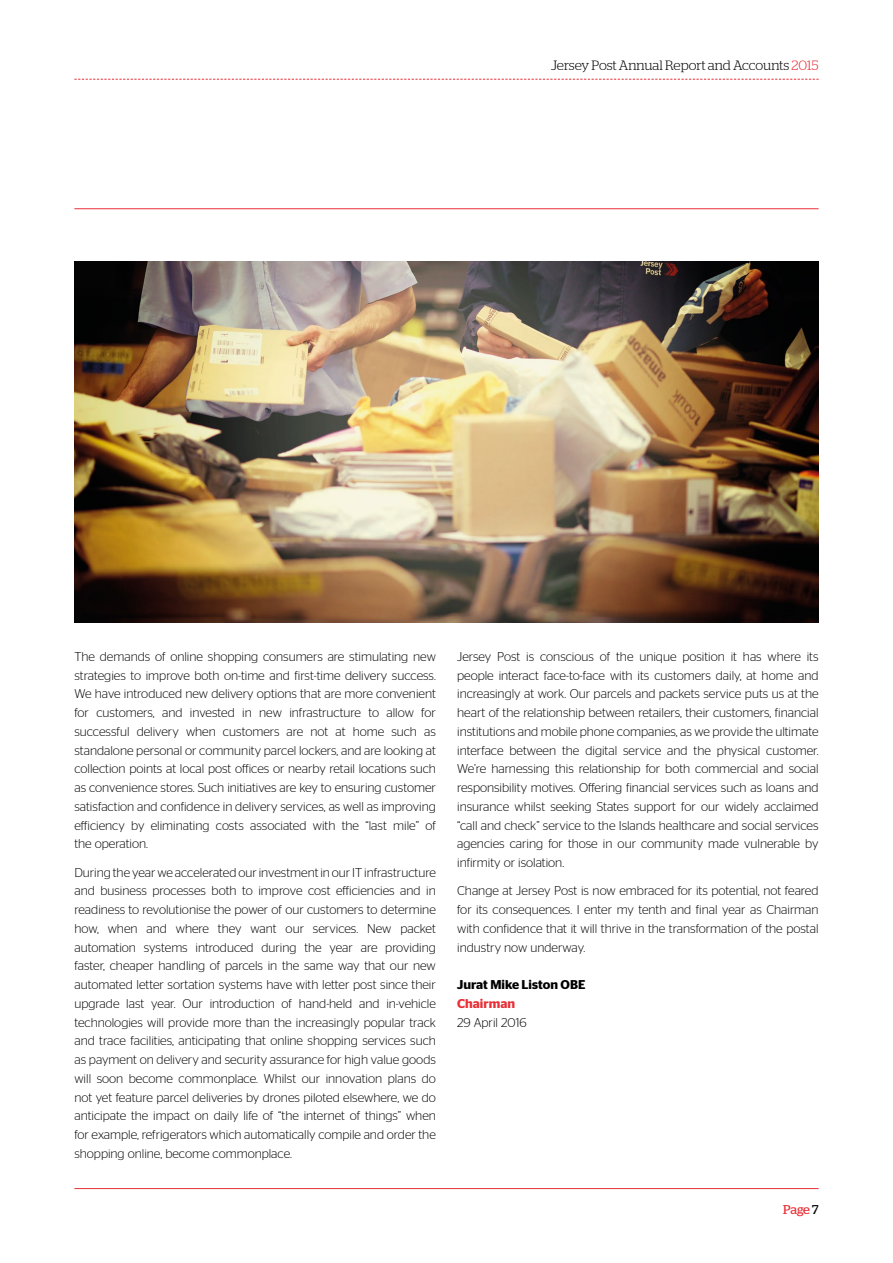
<style>
.page{position:relative;width:893px;height:1263px;background:#fff}
.page>*{position:absolute;margin:0;border:0;box-sizing:border-box;transform-origin:0 0}
.t1{font:300 13.5px "Stag";letter-spacing:-.005em;color:#000}
.t2{font:300 12.75px/18.8px "Stag Sans";color:#000;text-align:justify}
.t3{font:600 12.75px "Stag Sans";color:#000}
.t4{font:600 12.75px "Stag Sans";color:#e73037}
.t5{font:12.75px "Stag";color:#e73037}
.s1{color:#e73037}
.s2{color:#000}
</style>
<div class="page">
<img style="left:74px;top:261px;width:745px;height:362px">
<svg style="left:74px;top:79px;width:745px;height:1px"></svg>
<hr style="left:74px;top:1188px;width:745px;height:1px;background:#e73037">
<hr style="left:74px;top:208px;width:745px;height:1px;background:#e73037">
<p class="t1" style="left:551px;top:58px;width:269px">Jersey Post Annual Report and Accounts <span class="s1">2015</span></p>
<p class="t2" style="left:74px;top:647px;width:363px">The demands of online shopping consumers are stimulating new strategies to improve both on-time and first-time delivery success.<br>We have introduced new delivery options that are more convenient for customers, and invested in new infrastructure to allow for successful delivery when customers are not at home such as standalone personal or community parcel lockers, and are looking at collection points at local post offices or nearby retail locations such as convenience stores. Such initiatives are key to ensuring customer satisfaction and confidence in delivery services, as well as improving efficiency by eliminating costs associated with the “last mile” of the operation.</p>
<p class="t2" style="left:74px;top:862px;width:363px">During the year we accelerated our investment in our IT infrastructure and business processes both to improve cost efficiencies and in readiness to revolutionise the power of our customers to determine how, when and where they want our services. New packet automation systems introduced during the year are providing faster, cheaper handling of parcels in the same way that our new automated letter sortation systems have with letter post since their upgrade last year. Our introduction of hand-held and in-vehicle technologies will provide more than the increasingly popular track and trace facilities, anticipating that online shopping services such as payment on delivery and security assurance for high value goods will soon become commonplace. Whilst our innovation plans do not yet feature parcel deliveries by drones piloted elsewhere, we do anticipate the impact on daily life of “the internet of things” when for example, refrigerators which automatically compile and order the shopping online, become commonplace.</p>
<p class="t2" style="left:457px;top:647px;width:363px">Jersey Post is conscious of the unique position it has where its people interact face-to-face with its customers daily, at home and increasingly at work. Our parcels and packets service puts us at the heart of the relationship between retailers, their customers, financial institutions and mobile phone companies, as we provide the ultimate interface between the digital service and the physical customer.<br>We’re harnessing this relationship for both commercial and social responsibility motives. Offering financial services such as loans and insurance whilst seeking States support for our widely acclaimed “call and check” service to the Islands healthcare and social services agencies caring for those in our community made vulnerable by infirmity or isolation.</p>
<p class="t2" style="left:457px;top:881px;width:363px">Change at Jersey Post is now embraced for its potential, not feared for its consequences. I enter my tenth and final year as Chairman with confidence that it will thrive in the transformation of the postal industry now underway.</p>
<p class="t3" style="left:457px;top:977px;width:130px">Jurat Mike Liston OBE</p>
<p class="t4" style="left:457px;top:996px;width:59px">Chairman</p>
<p class="t2" style="left:457px;top:1012px;width:71px">29 April 2016</p>
<p class="t5" style="left:783px;top:1202px;width:37px">Page <span class="s2">7</span></p>
</div>
